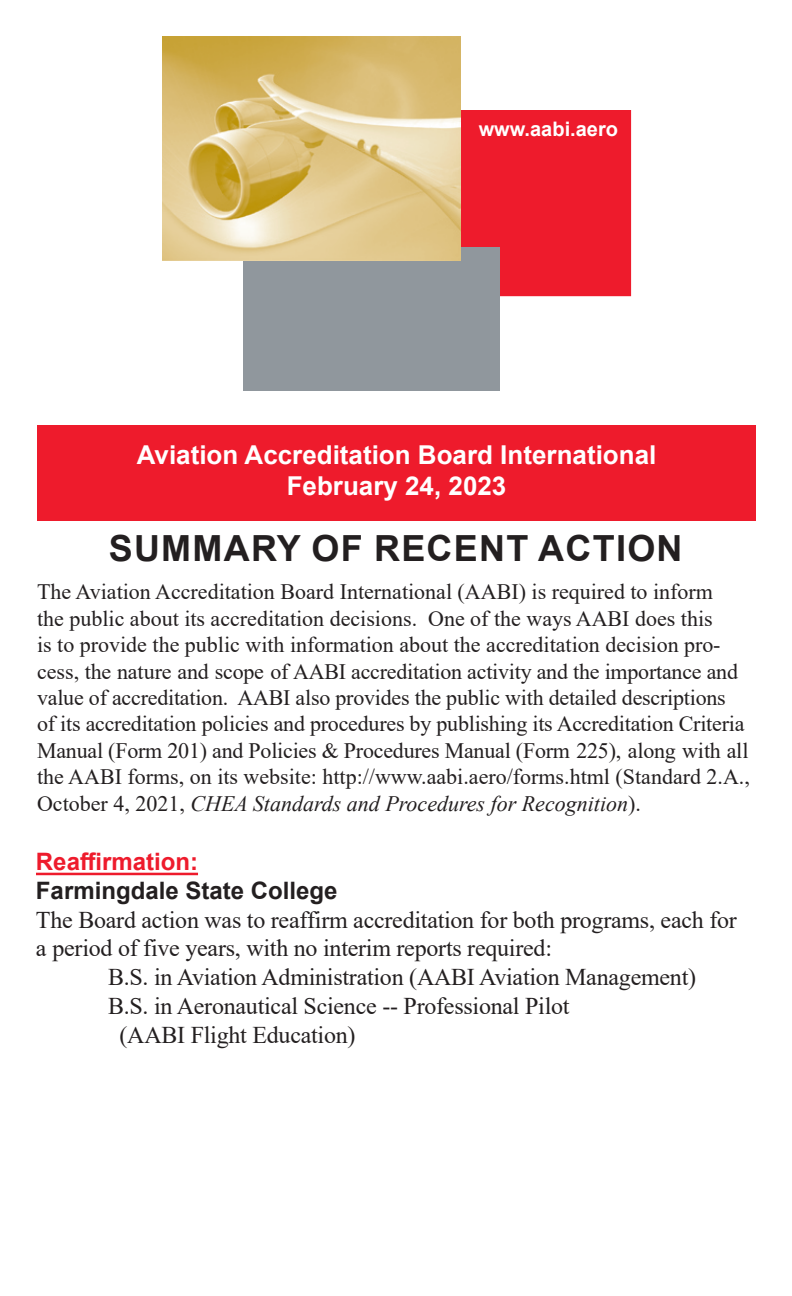
<style>
.page{position:relative;width:792px;height:1296px;background:#fff}
.page>*{position:absolute;margin:0;border:0;box-sizing:border-box;transform-origin:0 0}
.t1{font:700 36px "Arial";letter-spacing:.035em;color:#231f20}
.t2{font:700 26px "Arial";color:#fff}
.t3{font:24px/28.8px "Times New Roman";letter-spacing:-.01em;color:#231f20}
.t4{font:22px/26.4px "Times New Roman";letter-spacing:-.01em;color:#231f20}
.t5{font:700 20px "Arial";color:#fff}
.s1{font-style:italic}
.s2{font-family:"Arial";font-weight:700;color:#ee1b2c}
.s3{font-family:"Arial";font-weight:700}
</style>
<div class="page">
<div style="left:37px;top:425px;width:719px;height:96px;background:#ee1b2c"></div>
<div style="left:396px;top:110px;width:235px;height:186px;background:#ee1b2c"></div>
<div style="left:243px;top:248px;width:257px;height:143px;background:#90979d"></div>
<img style="left:162px;top:36px;width:298px;height:224px">
<hr style="left:36px;top:873px;width:162px;height:2px;background:#ee1b2c">
<p class="t5" style="left:479px;top:115px;width:141px">www.aabi.aero</p>
<p class="t2" style="left:137px;top:436px;width:521px">Aviation Accreditation Board International</p>
<p class="t2" style="left:287px;top:468px;width:221px">February 24, 2023</p>
<p class="t1" style="left:109px;top:523px;width:575px">SUMMARY OF RECENT ACTION</p>
<p class="t4" style="left:37px;top:578px;width:714px">The Aviation Accreditation Board International (AABI) is required to inform<br>the public about its accreditation decisions. One of the ways AABI does this<br>is to provide the public with information about the accreditation decision pro&shy;cess, the nature and scope of AABI accreditation activity and the importance and value of accreditation. AABI also provides the public with detailed descriptions<br>of its accreditation policies and procedures by publishing its Accreditation Criteria Manual (Form 201) and Policies &amp; Procedures Manual (Form 225), along with all the AABI forms, on its website: http://www.aabi.aero/forms.html (Standard 2.A., October 4, 2021, <span class="s1">CHEA Standards and Procedures for Recognition</span>).</p>
<p class="t3" style="left:36px;top:847px;width:702px"><span class="s2">Reaffirmation:<br></span><span class="s3">Farmingdale State College<br></span>The Board action was to reaffirm accreditation for both programs, each for a period of five years, with no interim reports required:</p>
<p class="t3" style="left:108px;top:962px;width:590px">B.S. in Aviation Administration (AABI Aviation Management)</p>
<p class="t3" style="left:108px;top:991px;width:463px">B.S. in Aeronautical Science -- Professional Pilot</p>
<p class="t3" style="left:120px;top:1020px;width:238px">(AABI Flight Education)</p>
</div>
